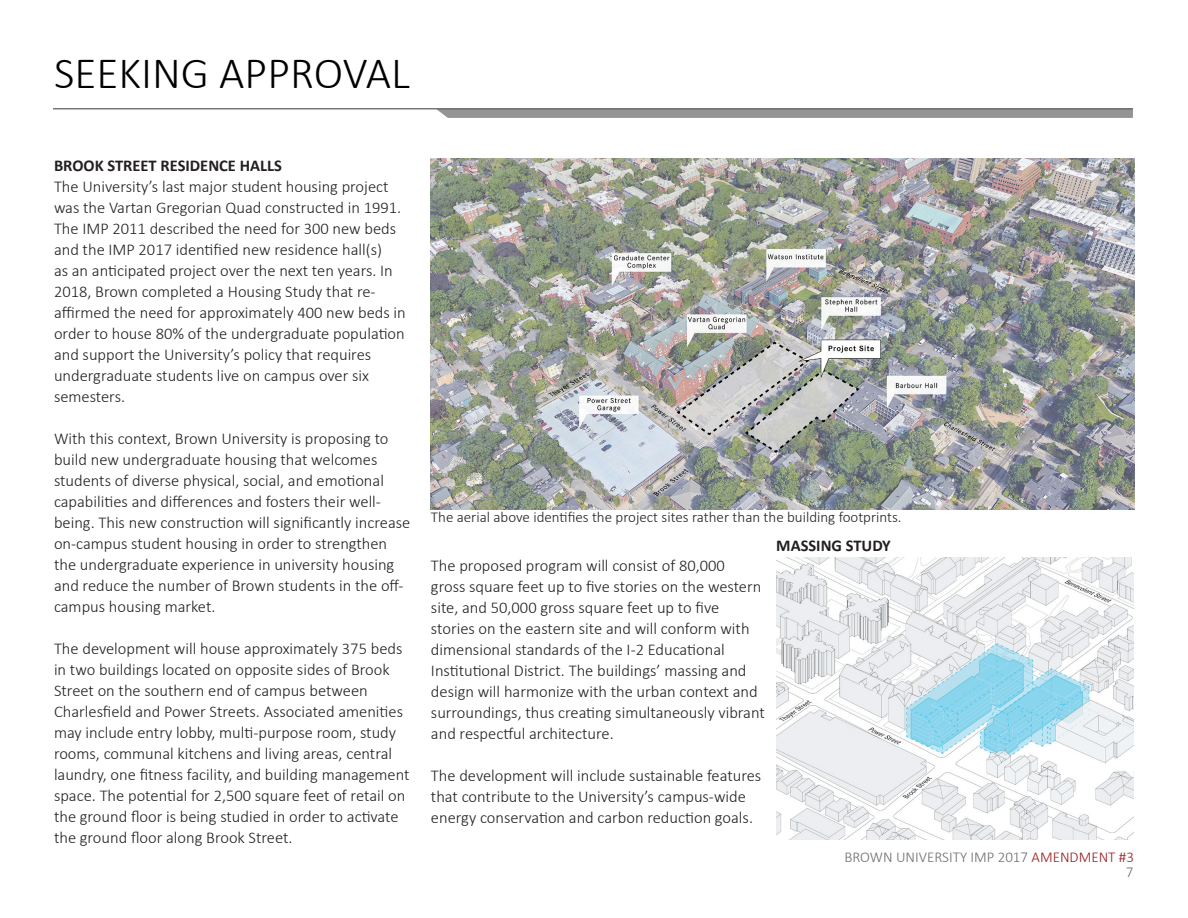
<style>
.page{position:relative;width:1188px;height:918px;background:#fff}
.page>*{position:absolute;margin:0;border:0;box-sizing:border-box;transform-origin:0 0}
.t1{font:300 45px "Calibri";color:#000}
.t2{font:300 16.5px/21px "Calibri";color:#231f20}
.t3{font:700 16.5px "Calibri";color:#231f20}
.t4{font:300 15px "Calibri";color:#231f20}
.t5{font:300 15px/14.7px "Calibri";color:#6c6d70;text-align:right}
.s1{color:#991a1e}
</style>
<div class="page">
<hr style="left:53px;top:108px;width:1080px;height:1px;background:#6c6d70">
<svg style="left:436px;top:109px;width:697px;height:9px;background:#949292"></svg>
<img style="left:776px;top:558px;width:358px;height:281px">
<img style="left:431px;top:158px;width:703px;height:352px">
<h1 class="t1" style="left:54px;top:45px;width:357px">SEEKING APPROVAL</h1>
<p class="t3" style="left:54px;top:154px;width:229px">BROOK STREET RESIDENCE HALLS</p>
<p class="t2" style="left:54px;top:176px;width:353px">The University’s last major student housing project was the Vartan Gregorian Quad constructed in 1991.<br>The IMP 2011 described the need for 300 new beds and the IMP 2017 identified new residence hall(s)<br>as an anticipated project over the next ten years. In 2018, Brown completed a Housing Study that re&shy;affirmed the need for approximately 400 new beds in order to house 80% of the undergraduate population and support the University’s policy that requires undergraduate students live on campus over six semesters.</p>
<p class="t2" style="left:54px;top:428px;width:358px">With this context, Brown University is proposing to build new undergraduate housing that welcomes students of diverse physical, social, and emotional capabilities and differences and fosters their well&shy;being. This new construction will significantly increase on-campus student housing in order to strengthen the undergraduate experience in university housing and reduce the number of Brown students in the off&shy;campus housing market.</p>
<p class="t2" style="left:54px;top:638px;width:357px">The development will house approximately 375 beds in two buildings located on opposite sides of Brook Street on the southern end of campus between Charlesfield and Power Streets. Associated amenities may include entry lobby, multi-purpose room, study rooms, communal kitchens and living areas, central laundry, one fitness facility, and building management space. The potential for 2,500 square feet of retail on the ground floor is being studied in order to activate the ground floor along Brook Street.</p>
<p class="t4" style="left:431px;top:508px;width:472px">The aerial above identifies the project sites rather than the building footprints.</p>
<p class="t3" style="left:776px;top:534px;width:116px">MASSING STUDY</p>
<p class="t2" style="left:431px;top:555px;width:335px">The proposed program will consist of 80,000<br>gross square feet up to five stories on the western site, and 50,000 gross square feet up to five stories on the eastern site and will conform with dimensional standards of the I-2 Educational Institutional District. The buildings’ massing and design will harmonize with the urban context and surroundings, thus creating simultaneously vibrant and respectful architecture.</p>
<p class="t2" style="left:431px;top:765px;width:332px">The development will include sustainable features that contribute to the University’s campus-wide energy conservation and carbon reduction goals.</p>
<p class="t5" style="left:844px;top:850px;width:291px">BROWN UNIVERSITY IMP 2017 <span class="s1">AMENDMENT #3<br></span>7</p>
</div>
